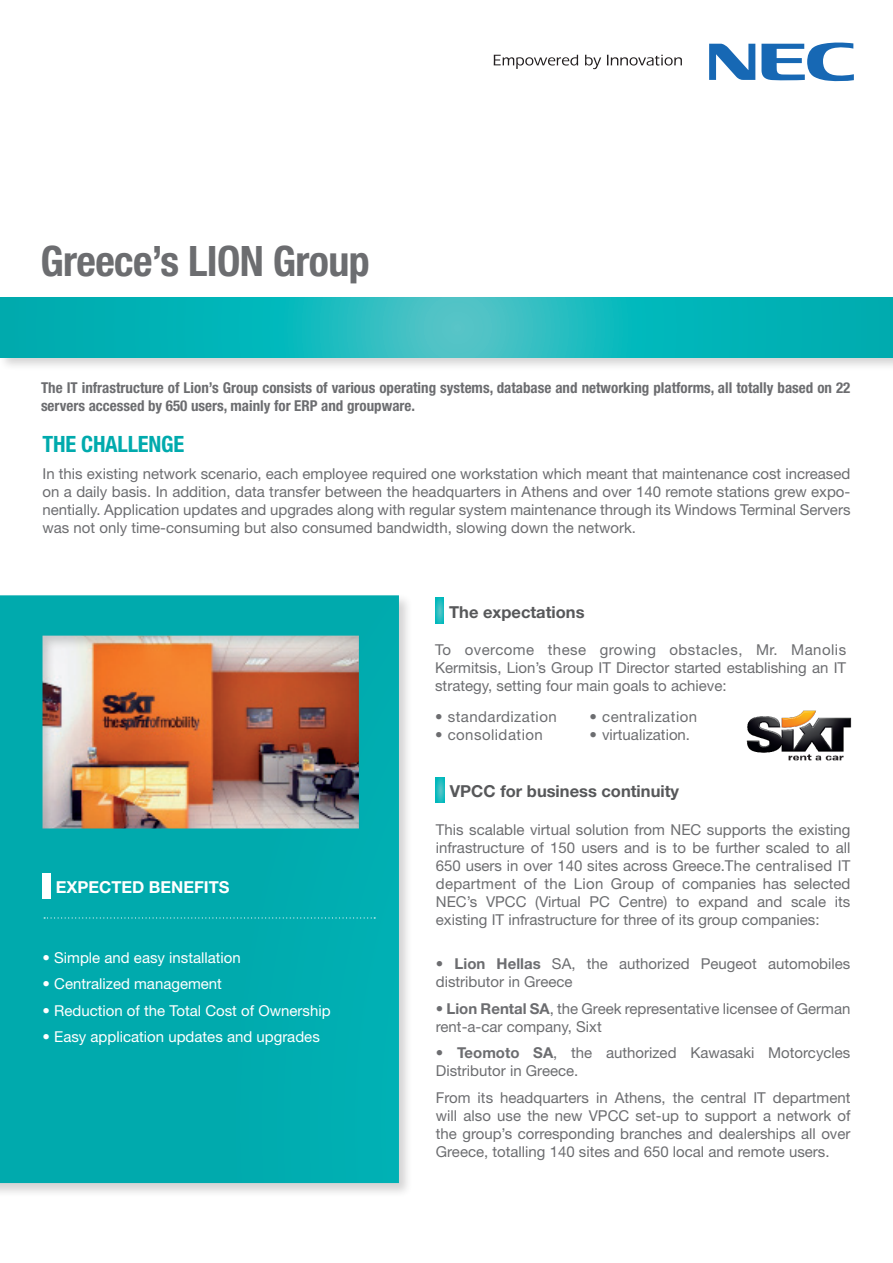
<style>
.page{position:relative;width:893px;height:1263px;background:#fff}
.page>*{position:absolute;margin:0;border:0;box-sizing:border-box;transform-origin:0 0}
.t1{font:700 condensed 42px "Helvetica Neue";letter-spacing:-.015em;color:#6c6d70}
.t2{font:700 condensed 22.5px "Helvetica Neue";letter-spacing:-.01em;color:#00aaad}
.t3{font:700 16.5px "Helvetica Neue";color:#57585a}
.t4{font:700 16.5px "Helvetica Neue";color:#fff}
.t5{font:15px/18px "Helvetica Neue";color:#6c6d70;text-align:justify}
.t6{font:700 condensed 15px/18px "Helvetica Neue";color:#6c6d70}
.t7{font:15px "Helvetica Neue";color:#fff}
.t8{font:15px "Helvetica Neue";letter-spacing:.03em;color:#6c6d70}
.s1{font-weight:700}
</style>
<div class="page">
<svg style="left:494px;top:55px;width:84px;height:14px"></svg>
<svg style="left:585px;top:55px;width:16px;height:14px"></svg>
<svg style="left:607px;top:55px;width:75px;height:11px"></svg>
<svg style="left:709px;top:44px;width:46px;height:36px"></svg>
<svg style="left:761px;top:42px;width:93px;height:39px"></svg>
<div style="left:0;top:295px;width:893px;height:76px;background:#231f20;opacity:.2"></div>
<svg style="left:0;top:298px;width:893px;height:59px;background:#12b6ba"></svg>
<div style="left:0;top:592px;width:413px;height:605px;background:#231f20;opacity:.2"></div>
<svg style="left:0;top:595px;width:399px;height:588px;background:#31a09b"></svg>
<svg style="left:436px;top:777px;width:8px;height:26px"></svg>
<div style="left:43px;top:873px;width:8px;height:26px;background:#fff"></div>
<svg style="left:44px;top:917px;width:331px;height:1px"></svg>
<svg style="left:435px;top:598px;width:9px;height:25px"></svg>
<img style="left:747px;top:710px;width:105px;height:51px">
<h1 class="t1" style="left:41px;top:235px;width:331px">Greece’s LION Group</h1>
<p class="t6" style="left:41px;top:379px;width:811px">The IT infrastructure of Lion’s Group consists of various operating systems, database and networking platforms, all totally based on 22 servers accessed by 650 users, mainly for ERP and groupware.</p>
<h2 class="t2" style="left:43px;top:431px;width:143px">THE CHALLENGE</h2>
<p class="t5" style="left:43px;top:464px;width:809px">In this existing network scenario, each employee required one workstation which meant that maintenance cost increased on a daily basis. In addition, data transfer between the headquarters in Athens and over 140 remote stations grew expo&shy;nentially. Application updates and upgrades along with regular system maintenance through its Windows Terminal Servers was not only time-consuming but also consumed bandwidth, slowing down the network.</p>
<p class="t4" style="left:56px;top:877px;width:175px">EXPECTED BENEFITS</p>
<p class="t7" style="left:43px;top:948px;width:200px">• Simple and easy installation</p>
<p class="t7" style="left:43px;top:975px;width:181px">• Centralized management</p>
<p class="t7" style="left:43px;top:1001px;width:290px">• Reduction of the Total Cost of Ownership</p>
<p class="t7" style="left:43px;top:1028px;width:279px">• Easy application updates and upgrades</p>
<p class="t3" style="left:449px;top:601px;width:137px">The expectations</p>
<p class="t5" style="left:435px;top:641px;width:413px">To overcome these growing obstacles, Mr. Manolis Kermitsis, Lion’s Group IT Director started establishing an IT strategy, setting four main goals to achieve:</p>
<p class="t8" style="left:435px;top:708px;width:123px">• standardization</p>
<p class="t8" style="left:590px;top:708px;width:109px">• centralization</p>
<p class="t8" style="left:435px;top:726px;width:109px">• consolidation</p>
<p class="t5" style="left:589px;top:725px;width:102px">• virtualization.</p>
<p class="t3" style="left:450px;top:781px;width:231px">VPCC for business continuity</p>
<p class="t5" style="left:436px;top:820px;width:416px">This scalable virtual solution from NEC supports the existing infrastructure of 150 users and is to be further scaled to all 650 users in over 140 sites across Greece.The centralised IT department of the Lion Group of companies has selected NEC’s VPCC (Virtual PC Centre) to expand and scale its existing IT infrastructure for three of its group companies:</p>
<p class="t5" style="left:436px;top:954px;width:416px">• <span class="s1">Lion Hellas</span> SA, the authorized Peugeot automobiles distributor in Greece</p>
<p class="t5" style="left:436px;top:999px;width:416px">• <span class="s1">Lion Rental SA</span>, the Greek representative licensee of German rent-a-car company, Sixt</p>
<p class="t5" style="left:436px;top:1043px;width:416px">• <span class="s1">Teomoto SA</span>, the authorized Kawasaki Motorcycles<br>Distributor in Greece.</p>
<p class="t5" style="left:436px;top:1088px;width:416px">From its headquarters in Athens, the central IT department will also use the new VPCC set-up to support a network of the group’s corresponding branches and dealerships all over Greece, totalling 140 sites and 650 local and remote users.</p>
</div>
